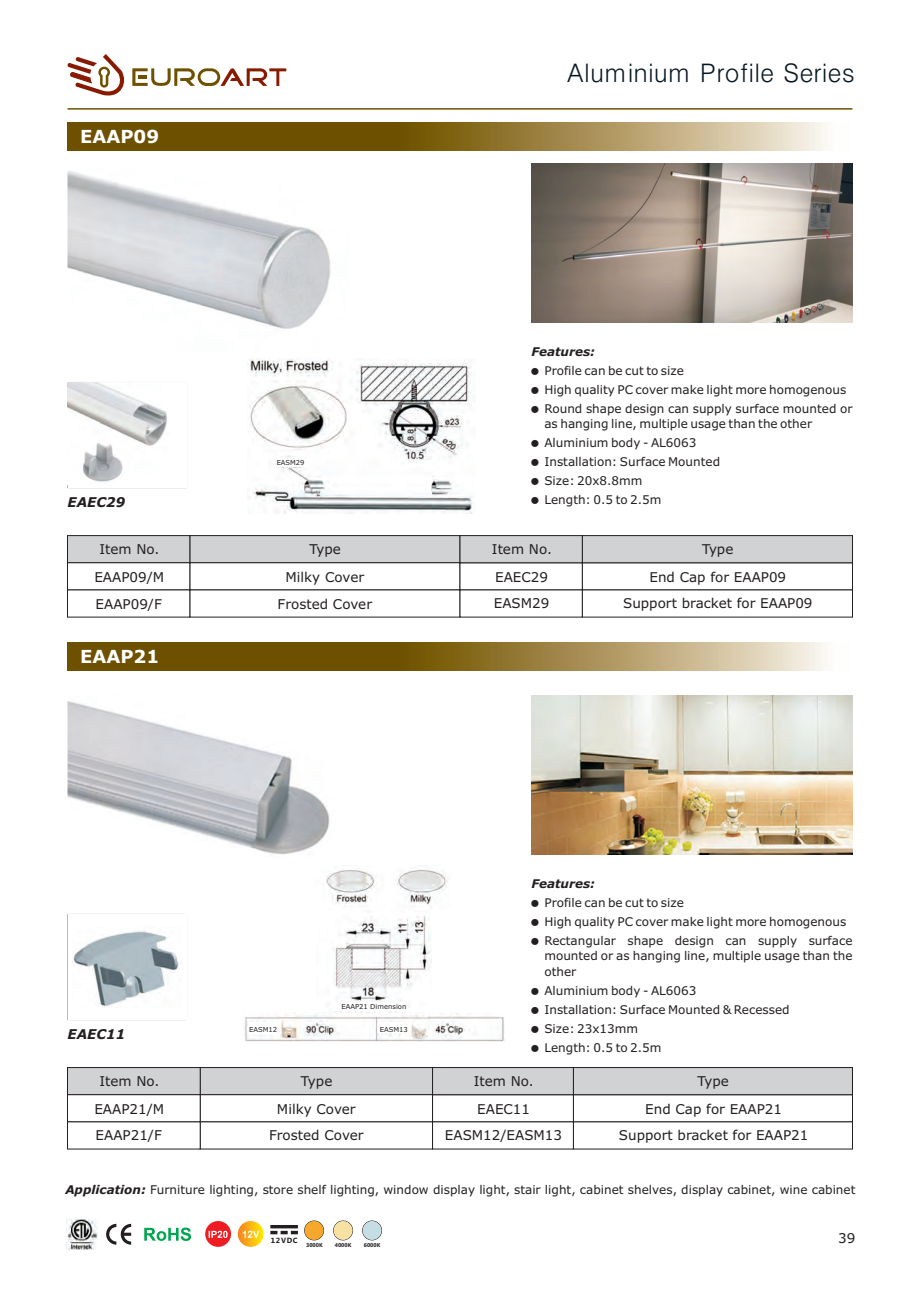
<style>
.page{position:relative;width:920px;height:1290px;background:#fff}
.page>*{position:absolute;margin:0;border:0;box-sizing:border-box;transform-origin:0 0}
.t1{font:25.5px "Dotum";color:#071822}
.t2{font:700 18px "Verdana";color:#fff}
.t3{font:13.5px/26.5px "Verdana";color:#231f20;text-align:center}
.t4{font:italic 700 13.5px "Verdana";color:#231f20}
.t5{font:12px/19px "Verdana";color:#231f20}
.t6{font:700 7.5px "Segoe UI";letter-spacing:.09em;color:#231f20}
.t7{font:6.75px "Verdana";color:#231f20}
.t8{font:700 5.55px "Segoe UI";color:#231f20}
.s1{font-weight:700;font-style:italic}
</style>
<div class="page">
<svg style="left:67px;top:54px;width:219px;height:42px"></svg>
<hr style="left:68px;top:108px;width:784px;height:2px;background:#6e5100">
<img style="left:66px;top:1219px;width:32px;height:30px">
<svg style="left:106px;top:1224px;width:25px;height:21px"></svg>
<svg style="left:144px;top:1227px;width:47px;height:14px"></svg>
<svg style="left:270px;top:1225px;width:28px;height:9px"></svg>
<div style="left:304px;top:1221px;width:20px;height:19px;border:1px solid #231f20;border-radius:50%"></div>
<div style="left:305px;top:1221px;width:19px;height:19px;background:#f6a82d;border-radius:50%"></div>
<div style="left:333px;top:1221px;width:20px;height:19px;border:1px solid #231f20;border-radius:50%"></div>
<div style="left:334px;top:1221px;width:19px;height:19px;background:#f7e2a4;border-radius:50%"></div>
<div style="left:362px;top:1221px;width:20px;height:19px;border:1px solid #231f20;border-radius:50%"></div>
<div style="left:363px;top:1221px;width:19px;height:19px;background:#c5dee5;border-radius:50%"></div>
<svg style="left:238px;top:1221px;width:26px;height:26px"></svg>
<svg style="left:243px;top:1231px;width:16px;height:7px"></svg>
<div style="left:205px;top:1221px;width:26px;height:26px;background:#ee1d23;border-radius:50%"></div>
<svg style="left:209px;top:1231px;width:19px;height:7px"></svg>
<svg style="left:68px;top:122px;width:759px;height:28px"></svg>
<img style="left:68px;top:170px;width:263px;height:189px">
<img style="left:531px;top:164px;width:321px;height:159px">
<svg style="left:68px;top:642px;width:759px;height:28px"></svg>
<img style="left:68px;top:382px;width:99px;height:101px">
<img style="left:247px;top:359px;width:227px;height:155px">
<svg style="left:67px;top:535px;width:786px;height:82px"></svg>
<img style="left:243px;top:1013px;width:262px;height:29px">
<img style="left:333px;top:915px;width:99px;height:98px">
<img style="left:326px;top:868px;width:122px;height:40px">
<img style="left:531px;top:696px;width:321px;height:159px">
<img style="left:73px;top:930px;width:109px;height:77px">
<svg style="left:67px;top:1067px;width:786px;height:82px"></svg>
<img style="left:68px;top:701px;width:262px;height:154px">
<p class="t2" style="left:80px;top:129px;width:81px">EAAP09</p>
<p class="t4" style="left:67px;top:496px;width:59px">EAEC29</p>
<p class="t7" style="left:277px;top:460px;width:29px">EASM29</p>
<p class="t1" style="left:567px;top:60px;width:289px">Aluminium Profile Series</p>
<p class="t5" style="left:544px;top:343px;width:310px;text-indent:-13px"><span class="s1">Features:<br></span>Profile can be cut to size<br>High quality PC cover make light more homogenous Round shape design can supply surface mounted or</p>
<p class="t5" style="left:544px;top:416px;width:269px">as hanging line, multiple usage than the other<br>Aluminium body - AL6063<br>Installation: Surface Mounted<br>Size: 20x8.8mm<br>Length: 0.5 to 2.5m</p>
<p class="t3" style="left:99px;top:537px;width:61px">Item No.</p>
<p class="t3" style="left:309px;top:537px;width:33px">Type</p>
<p class="t3" style="left:94px;top:565px;width:71px;text-align:left">EAAP09/M<br>EAAP09/F</p>
<p class="t3" style="left:494px;top:565px;width:57px;text-align:left">EAEC29<br>EASM29</p>
<p class="t3" style="left:492px;top:537px;width:61px">Item No.</p>
<p class="t3" style="left:702px;top:537px;width:33px">Type</p>
<p class="t3" style="left:278px;top:565px;width:96px">Milky Cover<br>Frosted Cover</p>
<p class="t3" style="left:623px;top:565px;width:191px">End Cap for EAAP09<br>Support bracket for EAAP09</p>
<p class="t2" style="left:80px;top:649px;width:81px">EAAP21</p>
<p class="t5" style="left:544px;top:875px;width:310px;text-indent:-13px"><span class="s1">Features:<br></span>Profile can be cut to size<br>High quality PC cover make light more homogenous<br>Rectangular shape design can supply surface</p>
<p class="t5" style="left:544px;top:949px;width:310px;line-height:15.3px">mounted or as hanging line, multiple usage than the other</p>
<p class="t5" style="left:544px;top:982px;width:247px">Aluminium body - AL6063<br>Installation: Surface Mounted &amp; Recessed<br>Size: 23x13mm<br>Length: 0.5 to 2.5m</p>
<p class="t7" style="left:341px;top:1003px;width:66px">EAAP21 Dimension</p>
<p class="t7" style="left:249px;top:1027px;width:30px">EASM12</p>
<p class="t7" style="left:380px;top:1027px;width:30px">EASM13</p>
<p class="t4" style="left:67px;top:1028px;width:59px">EAEC11</p>
<p class="t3" style="left:99px;top:1069px;width:61px">Item No.</p>
<p class="t3" style="left:301px;top:1069px;width:33px">Type</p>
<p class="t3" style="left:94px;top:1097px;width:71px;text-align:left">EAAP21/M<br>EAAP21/F</p>
<p class="t3" style="left:445px;top:1096px;width:119px">EAEC11<br>EASM12/EASM13</p>
<p class="t3" style="left:474px;top:1069px;width:61px">Item No.</p>
<p class="t3" style="left:697px;top:1069px;width:33px">Type</p>
<p class="t3" style="left:269px;top:1097px;width:96px">Milky Cover<br>Frosted Cover</p>
<p class="t3" style="left:619px;top:1097px;width:191px">End Cap for EAAP21<br>Support bracket for EAAP21</p>
<p class="t5" style="left:65px;top:1181px;width:792px"><span class="s1">Application:</span> Furniture lighting, store shelf lighting, window display light, stair light, cabinet shelves, display cabinet, wine cabinet</p>
<p class="t6" style="left:271px;top:1237px;width:28px">12VDC</p>
<p class="t3" style="left:838px;top:1226px;width:19px">39</p>
<p class="t8" style="left:306px;top:1243px;width:18px">3000K</p>
<p class="t8" style="left:335px;top:1243px;width:18px">4000K</p>
<p class="t8" style="left:364px;top:1243px;width:18px">6000K</p>
</div>
